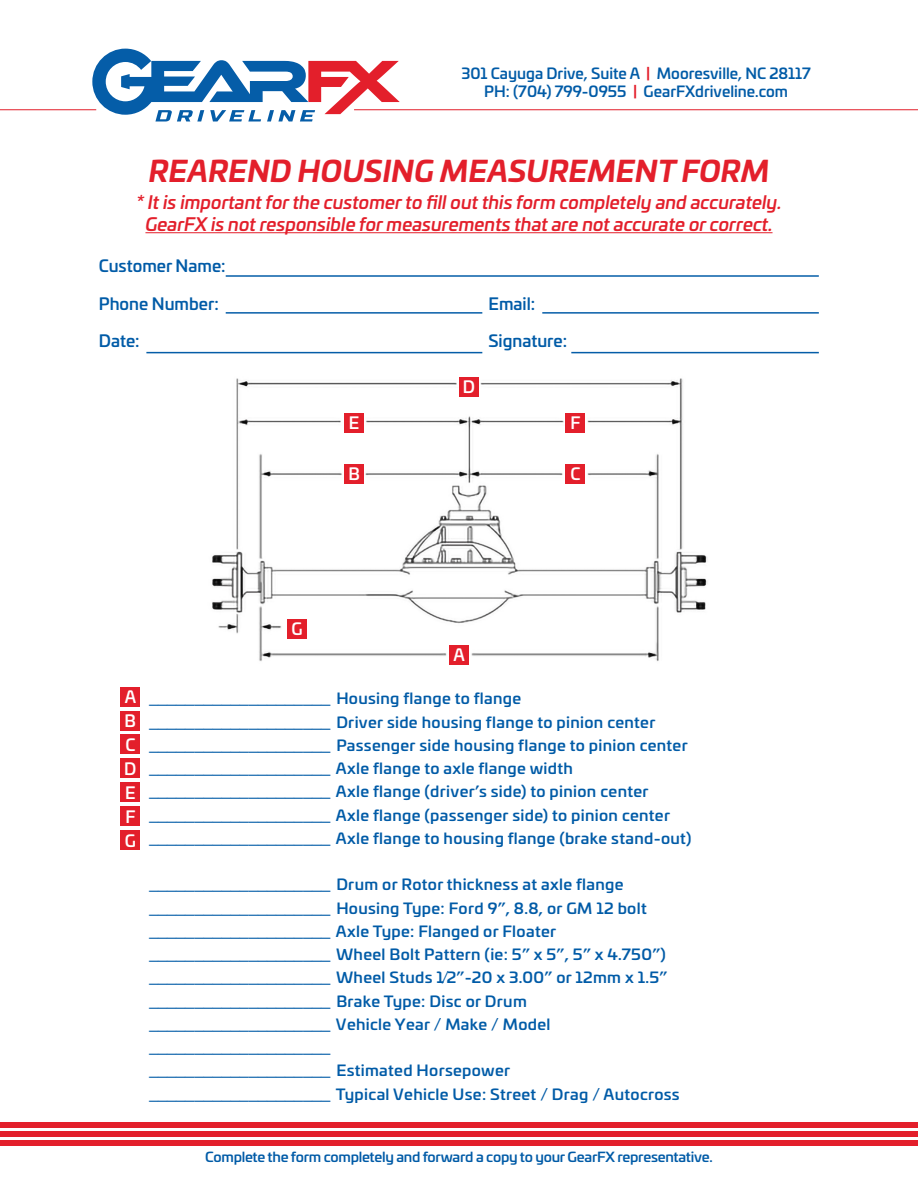
<style>
.page{position:relative;width:918px;height:1188px;background:#fff}
.page>*{position:absolute;margin:0;border:0;box-sizing:border-box;transform-origin:0 0}
.t1{font:italic 700 28.8px "Univia Pro";letter-spacing:.01em;color:#e31f2b}
.t2{font:italic 500 18px/21.6px "Univia Pro";color:#e31f2b;text-align:center}
.t3{font:500 16.5px "Univia Pro";color:#005ba7}
.t4{font:500 16.5px/24px "Univia Pro";color:#fff;text-align:justify}
.t5{font:500 15px/23.2px "Univia Pro";letter-spacing:.02em;color:#005ba7;scale:1.05 1}
.t6{font:500 15px/18px "Univia Pro";color:#005ba7;text-align:center}
.t7{font:500 13.5px "Univia Pro";letter-spacing:-.02em;color:#005ba7;scale:1.05 1}
.s1{color:#e31f2b}
</style>
<div class="page">
<div style="left:120px;top:687px;width:20px;height:20px;background:#e31f2b"></div>
<div style="left:120px;top:711px;width:20px;height:20px;background:#e31f2b"></div>
<div style="left:120px;top:734px;width:20px;height:20px;background:#e31f2b"></div>
<div style="left:120px;top:758px;width:20px;height:20px;background:#e31f2b"></div>
<div style="left:120px;top:782px;width:20px;height:20px;background:#e31f2b"></div>
<div style="left:120px;top:806px;width:20px;height:20px;background:#e31f2b"></div>
<div style="left:120px;top:830px;width:20px;height:20px;background:#e31f2b"></div>
<img style="left:212px;top:378px;width:496px;height:283px">
<div style="left:344px;top:464px;width:20px;height:20px;background:#e31f2b"></div>
<div style="left:344px;top:413px;width:20px;height:20px;background:#e31f2b"></div>
<div style="left:565px;top:413px;width:20px;height:20px;background:#e31f2b"></div>
<div style="left:459px;top:377px;width:20px;height:20px;background:#e31f2b"></div>
<div style="left:565px;top:464px;width:20px;height:20px;background:#e31f2b"></div>
<div style="left:449px;top:645px;width:20px;height:20px;background:#e31f2b"></div>
<div style="left:287px;top:619px;width:20px;height:20px;background:#e31f2b"></div>
<hr style="left:145px;top:232px;width:628px;height:1px;background:#e31f2b">
<div style="left:0;top:1122px;width:918px;height:6px;background:#e31f2b"></div>
<div style="left:0;top:1131px;width:918px;height:6px;background:#e31f2b"></div>
<div style="left:0;top:1140px;width:918px;height:6px;background:#e31f2b"></div>
<svg style="left:92px;top:49px;width:308px;height:73px"></svg>
<hr style="left:354px;top:109px;width:564px;height:1px;background:#e31f2b">
<hr style="left:0;top:109px;width:96px;height:1px;background:#e31f2b">
<hr style="left:226px;top:275px;width:593px;height:2px;background:#055da8">
<hr style="left:226px;top:312px;width:256px;height:2px;background:#055da8">
<hr style="left:146px;top:352px;width:336px;height:1px;background:#055da8">
<hr style="left:542px;top:312px;width:277px;height:2px;background:#055da8">
<hr style="left:571px;top:352px;width:248px;height:1px;background:#055da8">
<p class="t6" style="left:461px;top:63px;width:351px">301 Cayuga Drive, Suite A <span class="s1">|</span> Mooresville, NC 28117<br>PH: (704) 799-0955 <span class="s1">|</span> GearFXdriveline.com</p>
<h1 class="t1" style="left:149px;top:149px;width:622px">REAREND HOUSING MEASUREMENT FORM</h1>
<p class="t2" style="left:136px;top:191px;width:647px">* It is important for the customer to fill out this form completely and accurately.<br>GearFX is not responsible for measurements that are not accurate or correct.</p>
<p class="t3" style="left:99px;top:253px;width:128px">Customer Name:</p>
<p class="t3" style="left:99px;top:291px;width:121px">Phone Number:</p>
<p class="t3" style="left:99px;top:328px;width:42px">Date:</p>
<p class="t4" style="left:463px;top:373px;width:14px">D</p>
<p class="t3" style="left:488px;top:291px;width:48px">Email:</p>
<p class="t3" style="left:488px;top:328px;width:80px">Signature:</p>
<p class="t4" style="left:349px;top:410px;width:12px">E</p>
<p class="t4" style="left:571px;top:410px;width:11px">F</p>
<p class="t4" style="left:349px;top:461px;width:13px">B</p>
<p class="t4" style="left:570px;top:461px;width:12px">C</p>
<p class="t4" style="left:292px;top:616px;width:13px">G</p>
<p class="t4" style="left:453px;top:642px;width:13px">A</p>
<p class="t4" style="left:124px;top:684px;width:14px">A B C D E F G</p>
<p class="t5" style="left:149px;top:686px;width:518px">____________________ Housing flange to flange ____________________ Driver side housing flange to pinion center ____________________ Passenger side housing flange to pinion center ____________________ Axle flange to axle flange width ____________________ Axle flange (driver’s side) to pinion center ____________________ Axle flange (passenger side) to pinion center ____________________ Axle flange to housing flange (brake stand-out)</p>
<p class="t5" style="left:149px;top:872px;width:507px">____________________ Drum or Rotor thickness at axle flange ____________________ Housing Type: Ford 9”, 8.8, or GM 12 bolt ____________________ Axle Type: Flanged or Floater ____________________ Wheel Bolt Pattern (ie: 5” x 5”, 5” x 4.750”) ____________________ Wheel Studs 1⁄2”-20 x 3.00” or 12mm x 1.5” ____________________ Brake Type: Disc or Drum ____________________ Vehicle Year / Make / Model ____________________<br>____________________ Estimated Horsepower ____________________ Typical Vehicle Use: Street / Drag / Autocross</p>
<p class="t7" style="left:205px;top:1147px;width:485px">Complete the form completely and forward a copy to your GearFX representative.</p>
</div>
